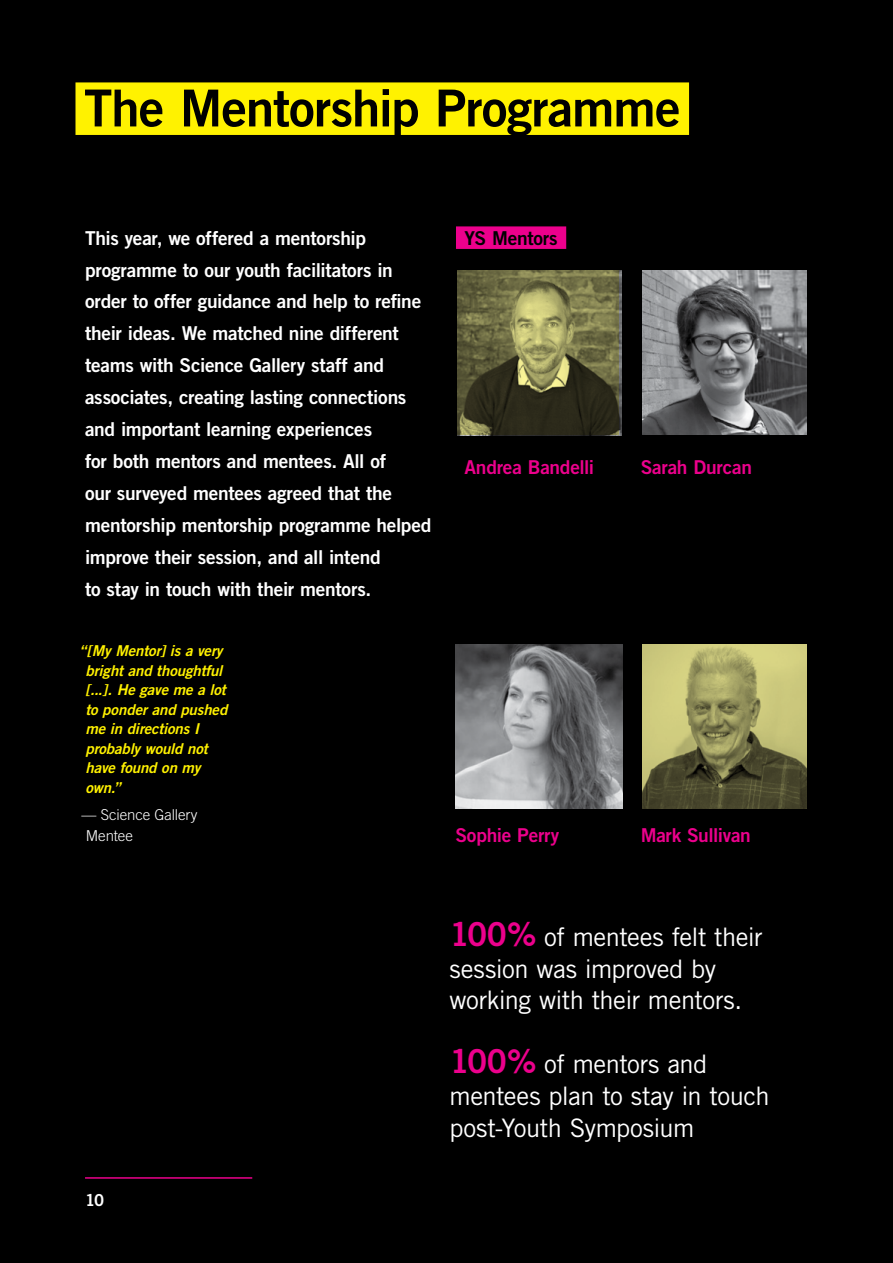
<style>
.page{position:relative;width:893px;height:1263px;background:#000}
.page>*{position:absolute;margin:0;border:0;box-sizing:border-box;transform-origin:0 0}
.t1{font:51px "Trade Gothic Bold Two";letter-spacing:-.02em;color:#000}
.t2{font:25.5px/32px "Trade Gothic";letter-spacing:-.02em;color:#fff}
.t3{font:19.2px/32px "Trade Gothic Bold Two";letter-spacing:-.015em;color:#fff}
.t4{font:19.2px "Trade Gothic Bold Two";letter-spacing:-.015em;color:#ec008c}
.t5{font:19.2px "Trade Gothic Bold Two";letter-spacing:-.015em;color:#000}
.t6{font:16.5px "Trade Gothic Bold Two";color:#fff}
.t7{font:italic 15px/19.5px "Trade Gothic Bold Two";letter-spacing:-.005em;color:#fff200}
.t8{font:300 15px/21px "Trade Gothic";letter-spacing:-.005em;color:#fff}
.s1{font-family:"Trade Gothic Bold Two";font-size:33px;color:#ec008c}
</style>
<div class="page">
<hr style="left:85px;top:1177px;width:167px;height:2px;background:#ec008c">
<div style="left:75px;top:82px;width:614px;height:53px;background:#fff200"></div>
<div style="left:456px;top:226px;width:110px;height:23px;background:#ec008c"></div>
<img style="left:455px;top:644px;width:168px;height:165px">
<img style="left:642px;top:271px;width:164px;height:164px">
<svg style="left:642px;top:644px;width:165px;height:164px;background:#96935c"></svg>
<svg style="left:457px;top:271px;width:162px;height:164px;background:#65633e"></svg>
<h1 class="t1" style="left:84px;top:77px;width:598px">The Mentorship Programme</h1>
<p class="t3" style="left:85px;top:221px;width:348px">This year, we offered a mentorship programme to our youth facilitators in order to offer guidance and help to refine their ideas. We matched nine different teams with Science Gallery staff and associates, creating lasting connections and important learning experiences<br>for both mentors and mentees. All of<br>our surveyed mentees agreed that the mentorship mentorship programme helped improve their session, and all intend<br>to stay in touch with their mentors.</p>
<p class="t5" style="left:464px;top:226px;width:95px">YS Mentors</p>
<p class="t4" style="left:464px;top:455px;width:131px">Andrea Bandelli</p>
<p class="t4" style="left:641px;top:455px;width:113px">Sarah Durcan</p>
<p class="t7" style="left:85px;top:641px;width:144px;text-indent:-6px">“[My Mentor] is a very bright and thoughtful [...]. He gave me a lot to ponder and pushed me in directions I probably would not have found on my own.”</p>
<p class="t8" style="left:82px;top:804px;width:117px">— Science Gallery<br>Mentee</p>
<p class="t6" style="left:85px;top:1190px;width:21px">10</p>
<p class="t4" style="left:455px;top:823px;width:105px">Sophie Perry</p>
<p class="t4" style="left:641px;top:823px;width:112px">Mark Sullivan</p>
<h2 class="t2" style="left:449px;top:920px;width:315px"><span class="s1">100%</span> of mentees felt their session was improved by working with their mentors.</h2>
<h2 class="t2" style="left:449px;top:1048px;width:322px"><span class="s1">100%</span> of mentors and mentees plan to stay in touch post-Youth Symposium</h2>
</div>
